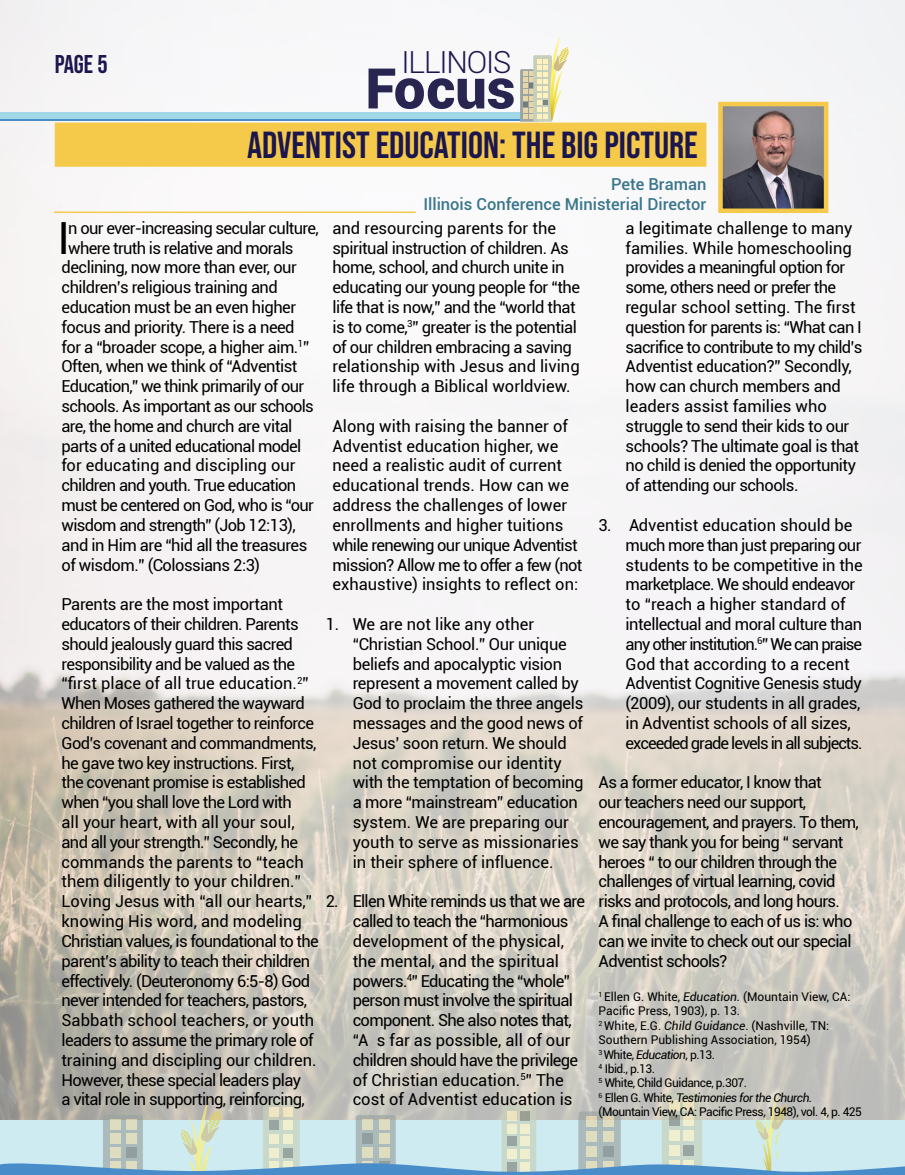
<style>
.page{position:relative;width:905px;height:1175px;background:#fff}
.page>*{position:absolute;margin:0;border:0;box-sizing:border-box;transform-origin:0 0}
.t1{font:900 56.1px "Roboto";color:#282551}
.t2{font:44.4px "Roboto";color:#000}
.t3{font:37.5px "Bebas Neue";color:#1c164f}
.t4{font:300 30.45px "Roboto";letter-spacing:-.04em;color:#1c164f}
.t5{font:25.5px "Bebas Neue";color:#1c164f}
.t6{font:16.5px/19.8px "Roboto";letter-spacing:-.03em;color:#000}
.t7{font:16.5px/19.8px "Roboto";color:#000}
.t8{font:500 16.5px/19.8px "Roboto";color:#3a768c;text-align:right}
.t9{font:12px/14.4px "Roboto";color:#000}
.s1{font-style:italic}
</style>
<div class="page">
<img style="left:0;top:0;width:904px;height:1093px">
<div style="left:0;top:114px;width:524px;height:7px;background:#488cca"></div>
<div style="left:0;top:112px;width:524px;height:7px;background:#a0d8e7"></div>
<svg style="left:520px;top:36px;width:49px;height:86px"></svg>
<svg style="left:0;top:1093px;width:904px;height:81px;background:#bed0d1"></svg>
<div style="left:55px;top:123px;width:651px;height:44px;background:#f5ca4b;border:2px solid #f5ca4b"></div>
<hr style="left:54px;top:211px;width:362px;height:2px;background:#f5ca4b">
<img style="left:723px;top:107px;width:100px;height:101px">
<div style="left:718px;top:102px;width:110px;height:111px;border:4px solid #f5ca4b"></div>
<h3 class="t5" style="left:55px;top:50px;width:54px">PAGE 5</h3>
<h3 class="t4" style="left:401px;top:41px;width:112px">ILLINOIS</h3>
<h1 class="t1" style="left:365px;top:49px;width:152px">Focus</h1>
<h3 class="t3" style="left:247px;top:124px;width:452px">ADVENTIST EDUCATION: THE BIG PICTURE</h3>
<p class="t8" style="left:423px;top:173px;width:284px">Pete Braman<br>Illinois Conference Ministerial Director</p>
<h2 class="t2" style="left:57px;top:207px;width:14px">I</h2>
<p class="t6" style="left:68px;top:217px;width:252px">n our ever-increasing secular culture,</p>
<p class="t6" style="left:68px;top:237px;width:227px">where truth is relative and morals</p>
<p class="t6" style="left:62px;top:257px;width:237px">declining, now more than ever, our</p>
<p class="t6" style="left:62px;top:277px;width:218px">children’s religious training and</p>
<p class="t6" style="left:62px;top:297px;width:236px">education must be an even higher</p>
<p class="t6" style="left:62px;top:316px;width:235px">focus and priority. There is a need</p>
<p class="t6" style="left:62px;top:336px;width:249px">for a “broader scope, a higher aim.<sup>1</sup>”</p>
<p class="t6" style="left:62px;top:356px;width:237px">Often, when we think of “Adventist</p>
<p class="t6" style="left:62px;top:376px;width:244px">Education,” we think primarily of our</p>
<p class="t6" style="left:62px;top:396px;width:254px">schools. As important as our schools</p>
<p class="t6" style="left:62px;top:415px;width:232px">are, the home and church are vital</p>
<p class="t6" style="left:62px;top:435px;width:241px">parts of a united educational model</p>
<p class="t7" style="left:62px;top:455px;width:235px">for educating and discipling our</p>
<p class="t6" style="left:62px;top:475px;width:236px">children and youth. True education</p>
<p class="t6" style="left:62px;top:495px;width:254px">must be centered on God, who is “our</p>
<p class="t6" style="left:62px;top:514px;width:236px">wisdom and strength” (Job 12:13),</p>
<p class="t6" style="left:62px;top:534px;width:247px">and in Him are “hid all the treasures</p>
<p class="t6" style="left:62px;top:554px;width:200px">of wisdom.” (Colossians 2:3)</p>
<p class="t6" style="left:61px;top:594px;width:259px">Parents are the most important educators of their children. Parents should jealously guard this sacred responsibility and be valued as the “first place of all true education.<sup>2</sup>” When Moses gathered the wayward children of Israel together to reinforce God’s covenant and commandments, he gave two key instructions. First, the covenant promise is established when “you shall love the Lord with<br>all your heart, with all your soul, and all your strength.” Secondly, he commands the parents to “teach them diligently to your children.” Loving Jesus with “all our hearts,” knowing His word, and modeling Christian values, is foundational to the parent’s ability to teach their children effectively. (Deuteronomy 6:5-8) God never intended for teachers, pastors, Sabbath school teachers, or youth leaders to assume the primary role of training and discipling our children.<br>However, these special leaders play<br>a vital role in supporting, reinforcing,</p>
<p class="t6" style="left:332px;top:217px;width:249px">and resourcing parents for the spiritual instruction of children. As home, school, and church unite in educating our young people for “the life that is now,” and the “world that is to come,<sup>3</sup>” greater is the potential of our children embracing a saving relationship with Jesus and living life through a Biblical worldview.</p>
<p class="t7" style="left:332px;top:415px;width:251px">Along with raising the banner of Adventist education higher, we need a realistic audit of current educational trends. How can we address the challenges of lower enrollments and higher tuitions while renewing our unique Adventist mission? Allow me to offer a few (not exhaustive) insights to reflect on:</p>
<p class="t6" style="left:353px;top:613px;width:232px;text-indent:-27px">1. We are not like any other “Christian School.” Our unique beliefs and apocalyptic vision represent a movement called by<br>God to proclaim the three angels messages and the good news of<br>Jesus’ soon return. We should not compromise our identity with the temptation of becoming a more “mainstream” education system. We are preparing our youth to serve as missionaries in their sphere of influence.</p>
<p class="t6" style="left:352px;top:891px;width:234px;text-indent:-27px">2. Ellen White reminds us that we are called to teach the “harmonious development of the physical, the mental, and the spiritual powers.<sup>4</sup>” Educating the “whole” person must involve the spiritual component. She also notes that, “A s far as possible, all of our children should have the privilege of Christian education.<sup>5</sup>” The cost of Adventist education is</p>
<p class="t6" style="left:625px;top:217px;width:238px">a legitimate challenge to many families. While homeschooling provides a meaningful option for some, others need or prefer the regular school setting. The first question for parents is: “What can I sacrifice to contribute to my child’s<br>Adventist education?” Secondly, how can church members and leaders assist families who struggle to send their kids to our schools? The ultimate goal is that no child is denied the opportunity of attending our schools.</p>
<p class="t6" style="left:625px;top:514px;width:238px;text-indent:-27px">3. Adventist education should be much more than just preparing our students to be competitive in the marketplace. We should endeavor to “reach a higher standard of intellectual and moral culture than any other institution.<sup>6</sup>” We can praise God that according to a recent Adventist Cognitive Genesis study (2009), our students in all grades, in Adventist schools of all sizes, exceeded grade levels in all subjects.</p>
<p class="t6" style="left:598px;top:772px;width:262px">As a former educator, I know that<br>our teachers need our support, encouragement, and prayers. To them, we say thank you for being “ servant heroes “ to our children through the challenges of virtual learning, covid risks and protocols, and long hours.<br>A final challenge to each of us is: who can we invite to check out our special Adventist schools?</p>
<p class="t9" style="left:598px;top:989px;width:265px"><sup>1</sup> Ellen G. White, <span class="s1">Education.</span> (Mountain View, CA:<br>Pacific Press, 1903), p. 13.<br><sup>2</sup> White, E.G. <span class="s1">Child Guidance</span>. (Nashville, TN:<br>Southern Publishing Association, 1954)<br><sup>3</sup> White, <span class="s1">Education</span>, p.13.<br><sup>4</sup> Ibid., p.13.<br><sup>5</sup> White, Child Guidance, p.307.<br><sup>6</sup> Ellen G. White, <span class="s1">Testimonies for the Church. </span>(Mountain View, CA: Pacific Press, 1948), vol. 4, p. 425</p>
</div>
